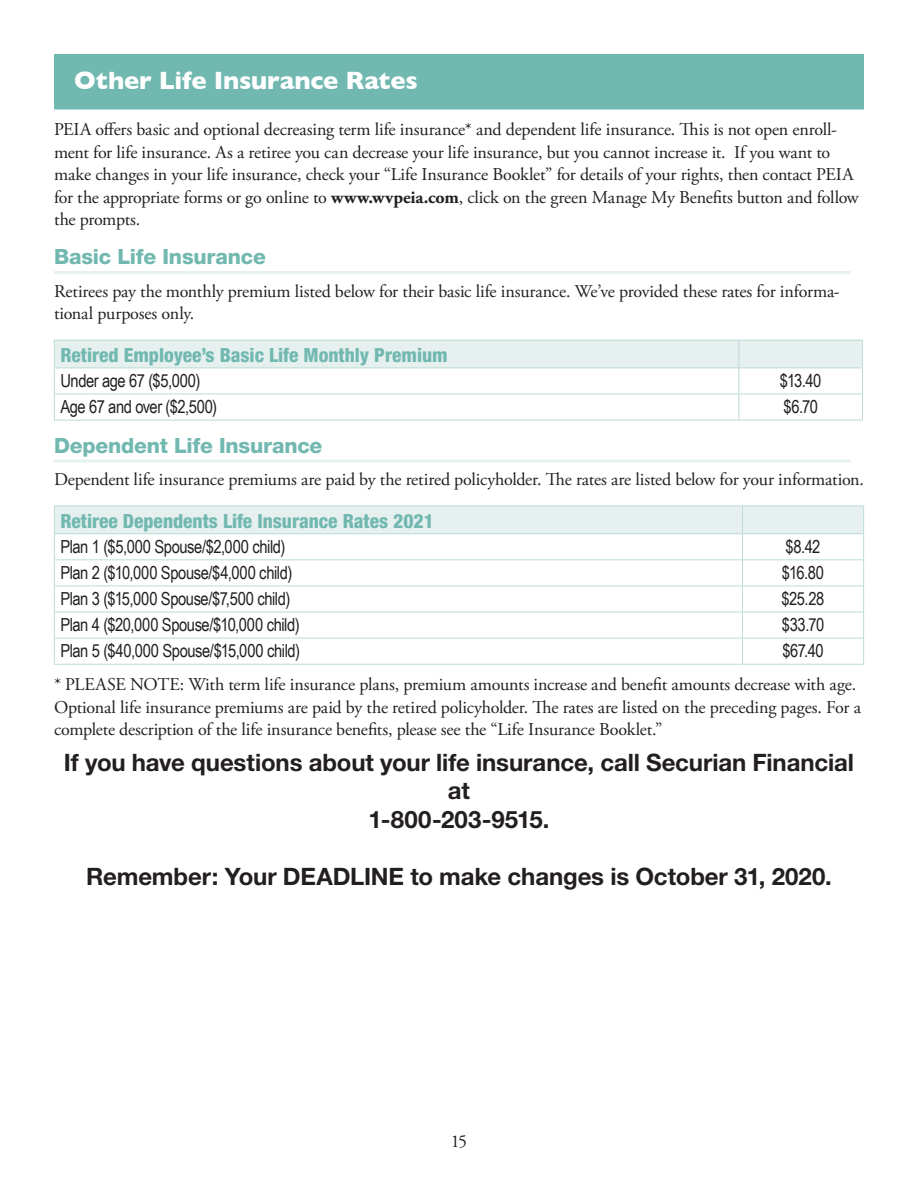
<style>
.page{position:relative;width:918px;height:1188px;background:#fff}
.page>*{position:absolute;margin:0;border:0;box-sizing:border-box;transform-origin:0 0}
.Header_1__big_colore{font:700 25.5px "Gill Sans";letter-spacing:-.01em;color:#fff}
.Address_centered_and{font:700 24px/28.5px "Helvetica Neue CE";letter-spacing:-.005em;color:#231f20;text-align:center}
.Header_2_-_FOR_TOC{font:800 21px "Helvetica Neue";letter-spacing:-.01em;color:#71b8b0}
.Table_Headers_bold{font:800 condensed 19.5px "Helvetica Neue";color:#71b8b0}
.Body{font:18px/22.5px "Adobe Garamond Pro";letter-spacing:-.01em;color:#231f20}
.Table_Body_Cells{font:18px "Arial Narrow";letter-spacing:-.025em;color:#231f20}
.s1{font-weight:700}
</style>
<div class="page">
<div style="left:54px;top:54px;width:810px;height:56px;background:#71b8b0"></div>
<hr style="left:54px;top:271px;width:796px;height:3px;background:#e5f0ef">
<hr style="left:54px;top:459px;width:796px;height:3px;background:#e5f0ef">
<hr style="left:54px;top:420px;width:685px;height:1px;background:#bbdbd7">
<hr style="left:739px;top:420px;width:124px;height:1px;background:#bbdbd7">
<svg style="left:54px;top:340px;width:809px;height:80px"></svg>
<hr style="left:54px;top:664px;width:688px;height:1px;background:#bbdbd7">
<hr style="left:742px;top:664px;width:122px;height:1px;background:#bbdbd7">
<svg style="left:54px;top:506px;width:810px;height:158px"></svg>
<p class="Header_1__big_colore" style="left:74px;top:60px;width:345px">Other Life Insurance Rates</p>
<p class="Body" style="left:54px;top:119px;width:806px">PEIA offers basic and optional decreasing term life insurance* and dependent life insurance. This is not open enroll&shy;ment for life insurance. As a retiree you can decrease your life insurance, but you cannot increase it. If you want to make changes in your life insurance, check your “Life Insurance Booklet” for details of your rights, then contact PEIA for the appropriate forms or go online to <span class="s1">www.wvpeia.com</span>, click on the green Manage My Benefits button and follow the prompts.</p>
<p class="Header_2_-_FOR_TOC" style="left:54px;top:244px;width:213px">Basic Life Insurance</p>
<p class="Body" style="left:54px;top:281px;width:787px">Retirees pay the monthly premium listed below for their basic life insurance. We’ve provided these rates for informa&shy;tional purposes only.</p>
<p class="Table_Headers_bold" style="left:60px;top:343px;width:389px">Retired Employee’s Basic Life Monthly Premium</p>
<p class="Table_Body_Cells" style="left:60px;top:367px;width:141px">Under age 67 ($5,000)</p>
<p class="Table_Body_Cells" style="left:780px;top:367px;width:43px">$13.40</p>
<p class="Table_Body_Cells" style="left:60px;top:394px;width:158px">Age 67 and over ($2,500)</p>
<p class="Table_Body_Cells" style="left:783px;top:394px;width:36px">$6.70</p>
<p class="Header_2_-_FOR_TOC" style="left:54px;top:433px;width:270px">Dependent Life Insurance</p>
<p class="Body" style="left:54px;top:469px;width:811px">Dependent life insurance premiums are paid by the retired policyholder. The rates are listed below for your information.</p>
<p class="Table_Headers_bold" style="left:60px;top:509px;width:375px">Retiree Dependents Life Insurance Rates 2021</p>
<p class="Table_Body_Cells" style="left:60px;top:533px;width:227px">Plan 1 ($5,000 Spouse/$2,000 child)</p>
<p class="Table_Body_Cells" style="left:786px;top:533px;width:36px">$8.42</p>
<p class="Table_Body_Cells" style="left:60px;top:559px;width:233px">Plan 2 ($10,000 Spouse/$4,000 child)</p>
<p class="Table_Body_Cells" style="left:782px;top:559px;width:44px">$16.80</p>
<p class="Table_Body_Cells" style="left:60px;top:585px;width:231px">Plan 3 ($15,000 Spouse/$7,500 child)</p>
<p class="Table_Body_Cells" style="left:782px;top:585px;width:44px">$25.28</p>
<p class="Table_Body_Cells" style="left:60px;top:612px;width:241px">Plan 4 ($20,000 Spouse/$10,000 child)</p>
<p class="Table_Body_Cells" style="left:782px;top:612px;width:44px">$33.70</p>
<p class="Table_Body_Cells" style="left:60px;top:638px;width:241px">Plan 5 ($40,000 Spouse/$15,000 child)</p>
<p class="Table_Body_Cells" style="left:782px;top:638px;width:43px">$67.40</p>
<p class="Body" style="left:54px;top:674px;width:808px">* PLEASE NOTE: With term life insurance plans, premium amounts increase and benefit amounts decrease with age.<br>Optional life insurance premiums are paid by the retired policyholder. The rates are listed on the preceding pages. For a complete description of the life insurance benefits, please see the “Life Insurance Booklet.”</p>
<p class="Address_centered_and" style="left:64px;top:748px;width:792px">If you have questions about your life insurance, call Securian Financial at</p>
<p class="Address_centered_and" style="left:369px;top:805px;width:182px">1-800-203-9515.</p>
<p class="Address_centered_and" style="left:86px;top:862px;width:747px">Remember: Your DEADLINE to make changes is October 31, 2020.</p>
<p class="Body" style="left:451px;top:1131px;width:18px">15</p>
</div>
